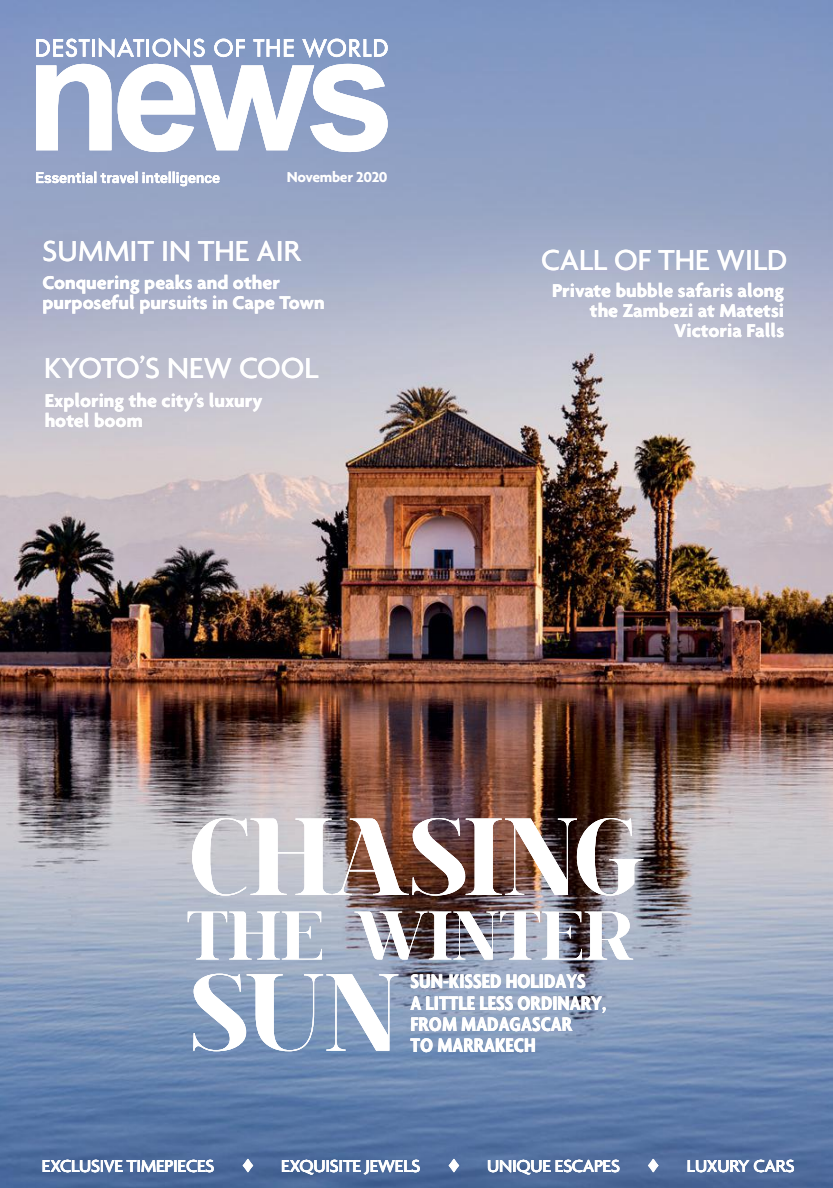
<style>
.page{position:relative;width:833px;height:1188px;background:#fff}
.page>*{position:absolute;margin:0;border:0;box-sizing:border-box;transform-origin:0 0}
.t1{font:700 115px/155.5px "spinwerad";letter-spacing:-.01em;color:#fff}
.t2{font:700 71.88px "spinwerad";letter-spacing:-.01em;color:#fff}
.t3{font:500 31.25px "Agenda";color:#fff}
.t4{font:700 condensed 21.25px/21.2px "Agenda";color:#fff}
.t5{font:700 20px/20px "Agenda";color:#fff}
.t6{font:500 18.75px "Agenda";letter-spacing:-.015em;color:#fff}
.t7{font:700 15.5px "Agenda";letter-spacing:-.02em;color:#fff}
</style>
<div class="page">
<img style="left:0;top:0;width:833px;height:1187px">
<svg style="left:36px;top:171px;width:183px;height:15px"></svg>
<svg style="left:36px;top:64px;width:75px;height:86px"></svg>
<svg style="left:118px;top:64px;width:269px;height:88px"></svg>
<svg style="left:36px;top:39px;width:54px;height:18px"></svg>
<hr style="left:92px;top:39px;width:3px;height:18px;background:#fff">
<svg style="left:99px;top:38px;width:106px;height:20px"></svg>
<svg style="left:214px;top:39px;width:31px;height:18px"></svg>
<svg style="left:253px;top:39px;width:40px;height:18px"></svg>
<svg style="left:302px;top:38px;width:86px;height:20px"></svg>
<svg style="left:243px;top:1158px;width:10px;height:13px"></svg>
<svg style="left:449px;top:1158px;width:10px;height:13px"></svg>
<svg style="left:648px;top:1158px;width:10px;height:13px"></svg>
<p class="t7" style="left:287px;top:168px;width:102px">November 2020</p>
<h3 class="t3" style="left:43px;top:232px;width:20px">SUMMIT</h3>
<h3 class="t3" style="left:161px;top:232px;width:112px">IN THE AIR</h3>
<h3 class="t3" style="left:43px;top:232px;width:20px">M</h3>
<p class="t5" style="left:43px;top:272px;width:284px">Conquering peaks and other purposeful pursuits in Cape Town</p>
<h3 class="t3" style="left:44px;top:349px;width:276px">KYOTO’S NEW COOL</h3>
<p class="t5" style="left:45px;top:390px;width:219px">Exploring the city’s luxury hotel boom</p>
<h3 class="t3" style="left:541px;top:240px;width:18px">CALL</h3>
<h3 class="t3" style="left:614px;top:240px;width:174px">OF THE WILD</h3>
<h3 class="t3" style="left:541px;top:240px;width:18px">L</h3>
<p class="t5" style="left:552px;top:280px;width:234px;text-align:right">Private bubble safaris along the Zambezi at Matetsi<br>Victoria Falls</p>
<h1 class="t1" style="left:191px;top:773px;width:456px">CHASING<br>SUN</h1>
<h2 class="t2" style="left:186px;top:884px;width:450px">THE WINTER</h2>
<p class="t4" style="left:410px;top:970px;width:197px">SUN-KISSED HOLIDAYS<br>A LITTLE LESS ORDINARY,<br>FROM MADAGASCAR<br>TO MARRAKECH</p>
<p class="t6" style="left:42px;top:1154px;width:174px">EXCLUSIVE TIMEPIECES</p>
<p class="t6" style="left:281px;top:1154px;width:141px">EXQUISITE JEWELS</p>
<p class="t6" style="left:487px;top:1154px;width:134px">UNIQUE ESCAPES</p>
<p class="t6" style="left:687px;top:1154px;width:109px">LUXURY CARS</p>
</div>
